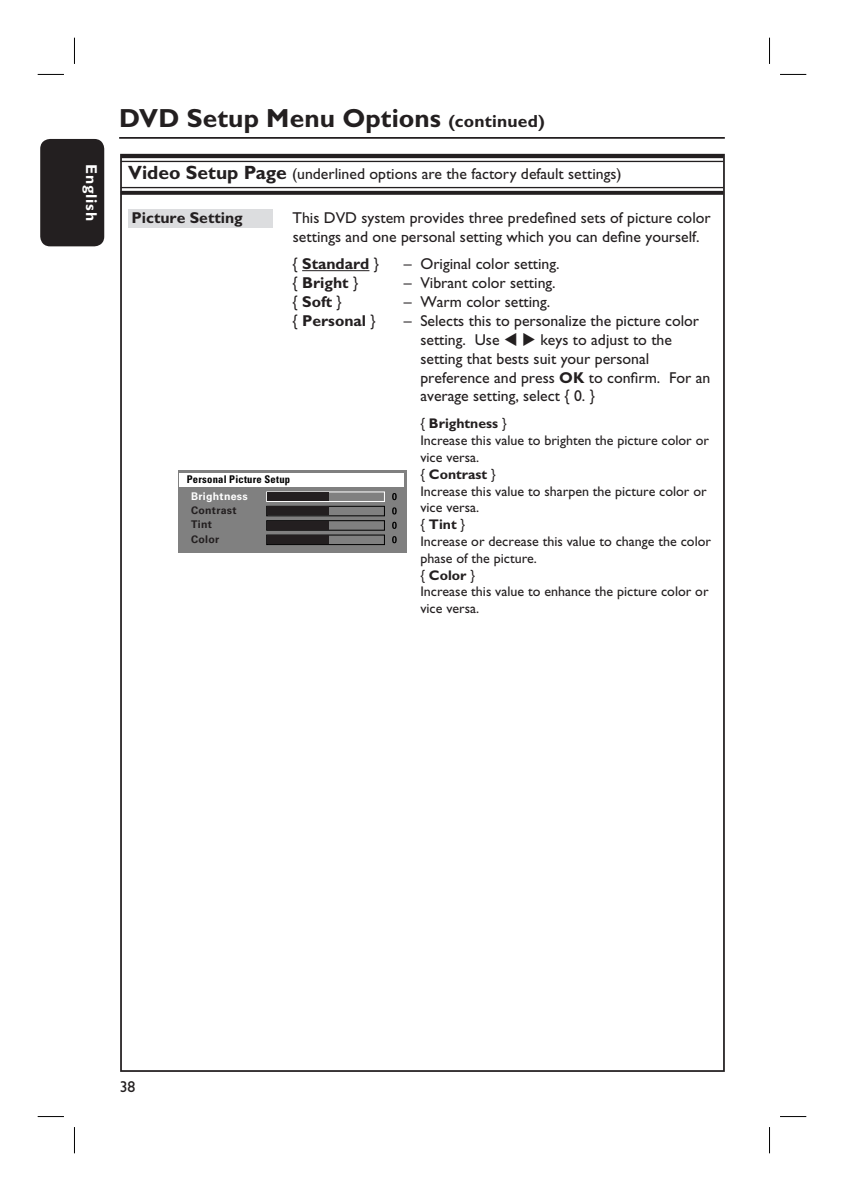
<style>
.page{position:relative;width:844px;height:1191px;background:#fff}
.page>*{position:absolute;margin:0;border:0;box-sizing:border-box;transform-origin:0 0}
.t1{font:700 26.25px "Gill Sans Std";letter-spacing:.005em;color:#231f20}
.t2{font:15.75px/18.9px "Gill Sans Std";color:#231f20}
.t3{font:700 15.75px "Gill Sans Std";color:#231f20}
.t4{font:700 15.75px "Gill Sans Std";letter-spacing:.05em;color:#fff}
.t5{font:14px/16.8px "Gill Sans Std";color:#231f20}
.t6{font:700 condensed 10.5px "Univers";letter-spacing:.02em;color:#000}
.t7{font:700 10.5px/14.3px "Univers";letter-spacing:.03em;color:#231f20}
.t8{font:700 10.5px "Univers";letter-spacing:.03em;color:#fff}
.s1{font-size:17.5px}
.s2{font-weight:700;font-size:19.25px}
.s3{font-weight:400}
.s4{font-weight:700}
</style>
<div class="page">
<div style="left:40px;top:139px;width:64px;height:107px;background:#231f20;border-radius:10px"></div>
<div style="left:129px;top:209px;width:144px;height:19px;background:#dcdddf"></div>
<div style="left:177px;top:470px;width:229px;height:83px;background:#808080"></div>
<div style="left:266px;top:491px;width:119px;height:11px;background:#808080;border:1px solid #fff"></div>
<div style="left:266px;top:506px;width:119px;height:10px;background:#808080;border:1px solid #000"></div>
<div style="left:266px;top:520px;width:119px;height:10px;background:#808080;border:1px solid #000"></div>
<div style="left:266px;top:534px;width:119px;height:11px;background:#808080;border:1px solid #000"></div>
<svg style="left:392px;top:493px;width:4px;height:7px"></svg>
<svg style="left:392px;top:507px;width:4px;height:7px"></svg>
<svg style="left:392px;top:522px;width:4px;height:7px"></svg>
<svg style="left:392px;top:536px;width:4px;height:7px"></svg>
<div style="left:179px;top:472px;width:224px;height:14px;background:#fff"></div>
<div style="left:267px;top:492px;width:62px;height:8px;background:#231f20"></div>
<div style="left:267px;top:507px;width:61px;height:8px;background:#231f20"></div>
<div style="left:267px;top:521px;width:61px;height:8px;background:#231f20"></div>
<div style="left:267px;top:536px;width:61px;height:8px;background:#231f20"></div>
<hr style="left:302px;top:270px;width:67px;height:1px;background:#231f20">
<hr style="left:121px;top:154px;width:602px;height:4px;background:#231f20">
<hr style="left:121px;top:161px;width:602px;height:1px;background:#231f20">
<hr style="left:121px;top:187px;width:602px;height:1px;background:#231f20">
<svg style="left:121px;top:191px;width:602px;height:4px;background:#2d292a"></svg>
<hr style="left:119px;top:137px;width:605px;height:2px;background:#231f20">
<svg style="left:38px;top:74px;width:26px;height:1px"></svg>
<svg style="left:780px;top:74px;width:26px;height:1px"></svg>
<svg style="left:38px;top:1116px;width:26px;height:1px"></svg>
<svg style="left:780px;top:1116px;width:26px;height:1px"></svg>
<svg style="left:74px;top:38px;width:1px;height:26px"></svg>
<svg style="left:74px;top:1127px;width:1px;height:26px"></svg>
<svg style="left:769px;top:38px;width:1px;height:26px"></svg>
<svg style="left:769px;top:1127px;width:1px;height:26px"></svg>
<p class="t4" style="left:97px;top:164px;width:58px;rotate:90deg">English</p>
<h1 class="t1" style="left:119px;top:109px;width:427px">DVD Setup Menu Options <span class="s1">(continued)</span></h1>
<p class="t2" style="left:128px;top:166px;width:494px"><span class="s2">Video Setup Page</span> (underlined options are the factory default settings)</p>
<p class="t3" style="left:131px;top:212px;width:113px">Picture Setting</p>
<p class="t2" style="left:292px;top:210px;width:419px">This DVD system provides three predefined sets of picture color settings and one personal setting which you can define yourself.</p>
<p class="t3" style="left:292px;top:258px;width:88px"><span class="s3">{</span> Standard <span class="s3">}</span></p>
<p class="t2" style="left:403px;top:256px;width:157px">– Original color setting.</p>
<p class="t3" style="left:292px;top:277px;width:67px"><span class="s3">{</span> Bright <span class="s3">}</span></p>
<p class="t2" style="left:403px;top:275px;width:153px">– Vibrant color setting.</p>
<p class="t3" style="left:292px;top:296px;width:51px"><span class="s3">{</span> Soft <span class="s3">}</span></p>
<p class="t2" style="left:403px;top:294px;width:148px">– Warm color setting.</p>
<p class="t3" style="left:292px;top:315px;width:85px"><span class="s3">{</span> Personal <span class="s3">}</span></p>
<p class="t2" style="left:420px;top:313px;width:280px;text-indent:-17px">– Selects this to personalize the picture color setting. Use</p>
<p class="t2" style="left:420px;top:332px;width:291px;text-indent:120px">keys to adjust to the setting that bests suit your personal preference and press <span class="s4">OK</span> to confirm. For an average setting, select { 0. }</p>
<p class="t5" style="left:420px;top:417px;width:292px">{ <span class="s4">Brightness</span> }<br>Increase this value to brighten the picture color or vice versa.<br>{ <span class="s4">Contrast</span> }<br>Increase this value to sharpen the picture color or vice versa.<br>{ <span class="s4">Tint</span> }<br>Increase or decrease this value to change the color phase of the picture.<br>{ <span class="s4">Color</span> }<br>Increase this value to enhance the picture color or vice versa.</p>
<p class="t6" style="left:187px;top:475px;width:105px">Personal Picture Setup</p>
<p class="t8" style="left:191px;top:492px;width:58px">Brightness</p>
<p class="t7" style="left:191px;top:504px;width:47px">Contrast<br>Tint<br>Color</p>
<p class="t2" style="left:120px;top:1078px;width:17px">38</p>
</div>
